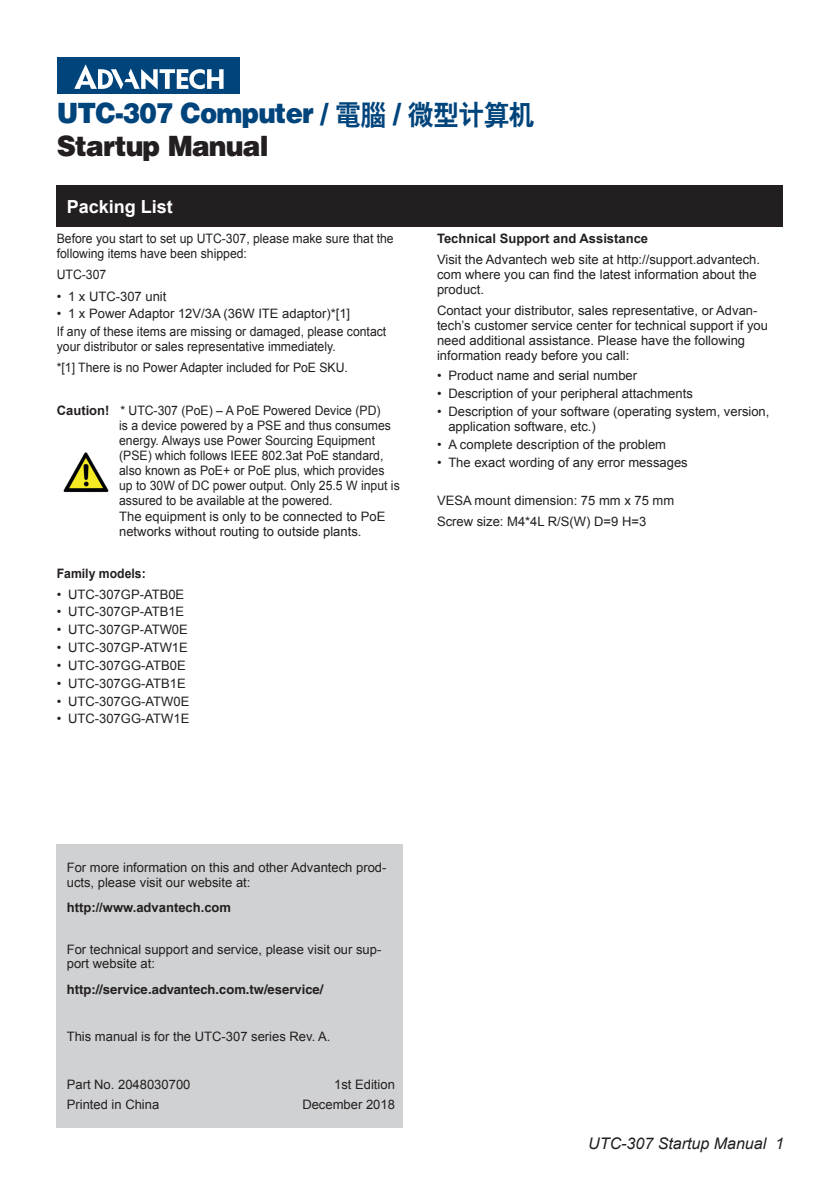
<style>
.page{position:relative;width:840px;height:1191px;background:#fff}
.page>*{position:absolute;margin:0;border:0;box-sizing:border-box;transform-origin:0 0}
.t1{font:900 28px/33.6px "Helvetica";letter-spacing:-.03em;color:#00447c;scale:.93 1}
.t2{font:700 18px "Arial";color:#fff}
.t3{font:italic 16px "Arial";color:#231f20}
.t4{font:13px/15px "Arial";color:#231f20}
.t5{font:13px/15.2px "Arial";color:#231f20;scale:.94 1}
.t6{font:700 13px "Arial";color:#231f20}
.t7{font:700 13px "Helvetica";color:#231f20}
.t8{font:700 13px "Arial";color:#231f20;scale:.94 1}
.s1{font-family:"H Yb 2 gf";font-weight:400}
.s2{font-family:"H Yb 2 gj";font-weight:400}
.s3{color:#231f20}
.s4{font-weight:700}
</style>
<div class="page">
<div style="left:57px;top:844px;width:346px;height:283px;background:#d0d1d3"></div>
<div style="left:57px;top:57px;width:183px;height:37px;background:#00447c"></div>
<svg style="left:74px;top:64px;width:149px;height:26px"></svg>
<div style="left:57px;top:186px;width:725px;height:41px;background:#231f20"></div>
<img style="left:63px;top:452px;width:46px;height:41px">
<h1 class="t1" style="left:57px;top:95px;width:515px">UTC-307 Computer / <span class="s1">电脑</span> / <span class="s2">微型计算机<br></span><span class="s3">Startup Manual</span></h1>
<h2 class="t2" style="left:67px;top:194px;width:108px">Packing List</h2>
<p class="t5" style="left:57px;top:231px;width:360px">Before you start to set up UTC-307, please make sure that the following items have been shipped:</p>
<p class="t5" style="left:57px;top:267px;width:54px">UTC-307</p>
<p class="t4" style="left:57px;top:288px;width:111px">• 1 x UTC-307 unit</p>
<p class="t4" style="left:57px;top:305px;width:331px;line-height:17.8px">• 1 x Power Adaptor 12V/3A (36W ITE adaptor)*[1]<br>If any of these items are missing or damaged, please contact</p>
<p class="t5" style="left:57px;top:336px;width:311px;line-height:21px">your distributor or sales representative immediately. *[1] There is no Power Adapter included for PoE SKU.</p>
<p class="t5" style="left:119px;top:403px;width:300px;text-indent:-62px"><span class="s4">Caution!</span> * UTC-307 (PoE) – A PoE Powered Device (PD)<br>is a device powered by a PSE and thus consumes energy. Always use Power Sourcing Equipment (PSE) which follows IEEE 802.3at PoE standard, also known as PoE+ or PoE plus, which provides up to 30W of DC power output. Only 25.5 W input is assured to be available at the powered.<br>The equipment is only to be connected to PoE networks without routing to outside plants.</p>
<p class="t8" style="left:57px;top:564px;width:96px">Family models:</p>
<p class="t4" style="left:57px;top:586px;width:129px">• UTC-307GP-ATB0E</p>
<p class="t4" style="left:57px;top:604px;width:129px">• UTC-307GP-ATB1E</p>
<p class="t4" style="left:57px;top:622px;width:133px">• UTC-307GP-ATW0E</p>
<p class="t4" style="left:57px;top:640px;width:133px">• UTC-307GP-ATW1E</p>
<p class="t4" style="left:57px;top:658px;width:130px">• UTC-307GG-ATB0E</p>
<p class="t4" style="left:57px;top:676px;width:130px">• UTC-307GG-ATB1E</p>
<p class="t4" style="left:57px;top:693px;width:134px">• UTC-307GG-ATW0E</p>
<p class="t4" style="left:57px;top:711px;width:134px">• UTC-307GG-ATW1E</p>
<p class="t6" style="left:437px;top:230px;width:212px">Technical Support and Assistance</p>
<p class="t4" style="left:437px;top:252px;width:324px">Visit the Advantech web site at http://support.advantech. com where you can find the latest information about the product.</p>
<p class="t4" style="left:437px;top:303px;width:332px">Contact your distributor, sales representative, or Advan&shy;tech’s customer service center for technical support if you need additional assistance. Please have the following information ready before you call:</p>
<p class="t4" style="left:437px;top:368px;width:201px">• Product name and serial number</p>
<p class="t4" style="left:437px;top:386px;width:257px">• Description of your peripheral attachments</p>
<p class="t4" style="left:448px;top:404px;width:322px;text-indent:-11px">• Description of your software (operating system, version, application software, etc.)</p>
<p class="t4" style="left:437px;top:437px;width:230px">• A complete description of the problem</p>
<p class="t4" style="left:437px;top:455px;width:252px">• The exact wording of any error messages</p>
<p class="t4" style="left:437px;top:490px;width:238px;line-height:20.6px">VESA mount dimension: 75 mm x 75 mm<br>Screw size: M4*4L R/S(W) D=9 H=3</p>
<p class="t4" style="left:67px;top:859px;width:321px">For more information on this and other Advantech prod&shy;ucts, please visit our website at:</p>
<p class="t6" style="left:67px;top:898px;width:166px">http://www.advantech.com</p>
<p class="t4" style="left:67px;top:943px;width:316px;line-height:14px">For technical support and service, please visit our sup&shy;port website at:</p>
<p class="t7" style="left:67px;top:982px;width:258px">http://service.advantech.com.tw/eservice/</p>
<p class="t4" style="left:67px;top:1028px;width:265px">This manual is for the UTC-307 series Rev. A.</p>
<p class="t4" style="left:67px;top:1074px;width:125px;line-height:20.6px">Part No. 2048030700<br>Printed in China</p>
<p class="t4" style="left:302px;top:1074px;width:94px;line-height:20.6px;text-align:right">1st Edition<br>December 2018</p>
<p class="t3" style="left:588px;top:1132px;width:197px">UTC-307 Startup Manual 1</p>
</div>
